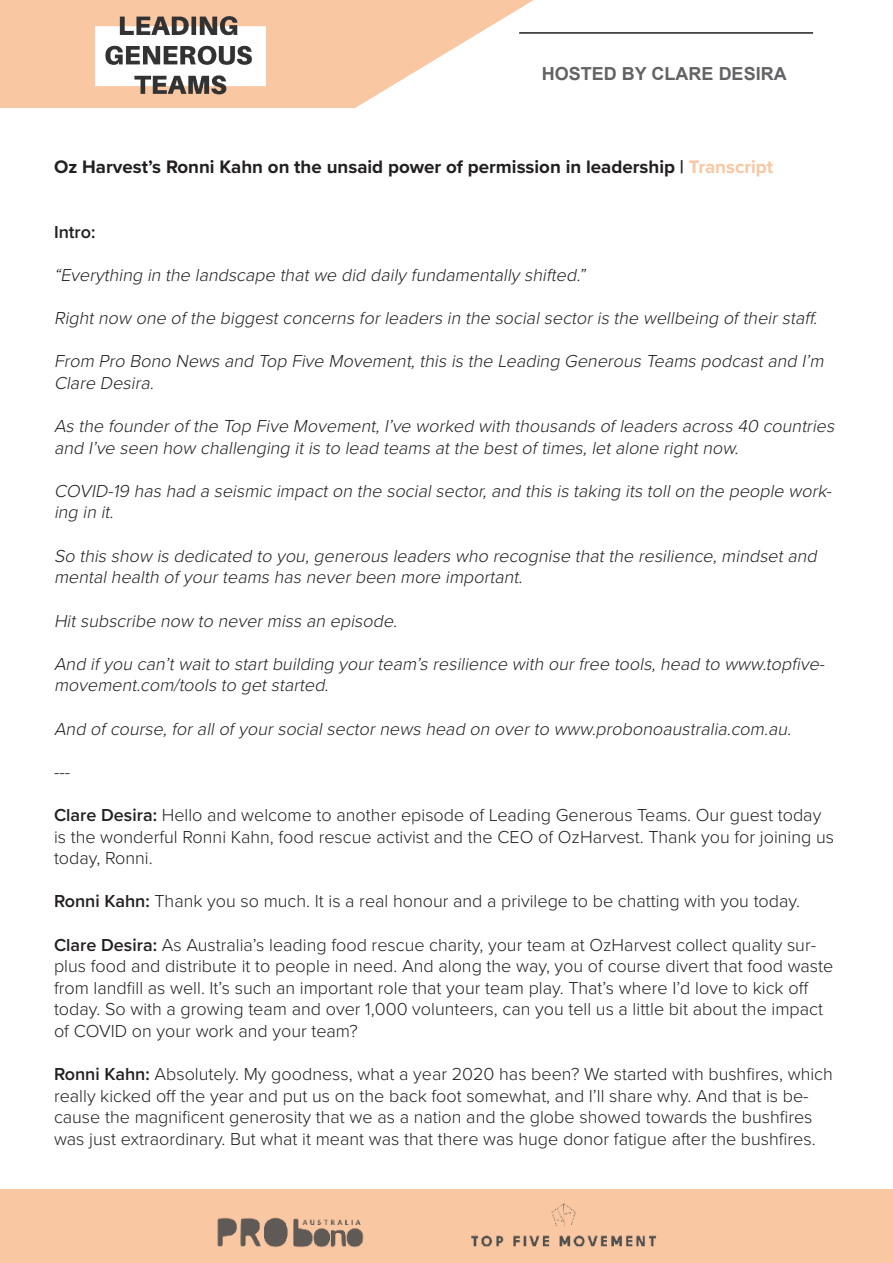
<style>
.page{position:relative;width:893px;height:1263px;background:#fff}
.page>*{position:absolute;margin:0;border:0;box-sizing:border-box;transform-origin:0 0}
.t1{font:700 18.75px "Proxima Nova";color:#231f20}
.t2{font:300 18px/21.6px "Proxima Nova";color:#231f20}
.t3{font:italic 300 18px/21.6px "Proxima Nova";color:#231f20}
.t4{font:700 18px "Arial";color:#636366}
.t5{font:600 18px "Proxima Nova";color:#231f20}
.s1{color:#f9c7a1}
.s2{font-weight:600}
</style>
<div class="page">
<div style="left:0;top:0;width:355px;height:108px;background:#f9c7a1"></div>
<div style="left:0;top:1189px;width:893px;height:74px;background:#f9c7a1"></div>
<img style="left:95px;top:16px;width:171px;height:79px">
<img style="left:471px;top:1203px;width:186px;height:44px">
<svg style="left:355px;top:0;width:179px;height:108px"></svg>
<img style="left:217px;top:1217px;width:147px;height:31px">
<hr style="left:519px;top:32px;width:294px;height:2px;background:#231f20">
<p class="t4" style="left:542px;top:62px;width:246px">HOSTED BY CLARE DESIRA</p>
<p class="t1" style="left:54px;top:155px;width:721px">Oz Harvest’s Ronni Kahn on the unsaid power of permission in leadership | <span class="s1">Transcript</span></p>
<p class="t5" style="left:54px;top:218px;width:43px">Intro:</p>
<p class="t3" style="left:54px;top:263px;width:537px">“Everything in the landscape thatwe did daily fundamentally shifted.”</p>
<p class="t3" style="left:54px;top:306px;width:769px">Rightnow one ofthe biggestconcerns forleaders in the socialsectoris the wellbeing oftheirstaff.</p>
<p class="t3" style="left:54px;top:349px;width:775px">From Pro Bono News and Top Five Movement,this is the Leading Generous Teams podcastand I’m<br>Clare Desira.</p>
<p class="t3" style="left:54px;top:414px;width:786px">As the founderofthe Top Five Movement,I’ve worked with thousands ofleaders across 40 countries and I’ve seen how challenging itis to lead teams atthe bestoftimes,letalone rightnow.</p>
<p class="t3" style="left:54px;top:479px;width:783px">COVID-19 has had a seismic impacton the socialsector,and this is taking its tollon the people work&shy;ing in it.</p>
<p class="t3" style="left:54px;top:544px;width:769px">So this show is dedicated to you,generous leaders who recognise thatthe resilience,mindsetand mentalhealth ofyourteams has neverbeen more important.</p>
<p class="t3" style="left:54px;top:609px;width:349px">Hitsubscribe now to nevermiss an episode.</p>
<p class="t3" style="left:54px;top:652px;width:776px">And ifyou can’twaitto startbuilding yourteam’s resilience with ourfree tools,head to www.topfive&shy;movement.com/tools to getstarted.</p>
<p class="t3" style="left:54px;top:717px;width:743px">And ofcourse,forallofyoursocialsectornews head on overto www.probonoaustralia.com.au.</p>
<p class="t2" style="left:54px;top:760px;width:18px">---</p>
<p class="t2" style="left:54px;top:803px;width:782px"><span class="s2">Clare Desira:</span> Hello and welcome to another episode of Leading Generous Teams. Our guest today is the wonderful Ronni Kahn, food rescue activist and the CEO of OzHarvest. Thank you for joining us today, Ronni.</p>
<p class="t2" style="left:54px;top:889px;width:748px"><span class="s2">Ronni Kahn:</span> Thank you so much. It is a real honour and a privilege to be chatting with you today.</p>
<p class="t2" style="left:54px;top:933px;width:781px"><span class="s2">Clare Desira:</span> As Australia’s leading food rescue charity, your team at OzHarvest collect quality sur&shy;plus food and distribute it to people in need. And along the way, you of course divert that food waste from landfill as well. It’s such an important role that your team play. That’s where I’d love to kick off today. So with a growing team and over 1,000 volunteers, can you tell us a little bit about the impact of COVID on your work and your team?</p>
<p class="t2" style="left:54px;top:1062px;width:780px"><span class="s2">Ronni Kahn:</span> Absolutely. My goodness, what a year 2020 has been? We started with bushfires, which really kicked off the year and put us on the back foot somewhat, and I’ll share why. And that is be&shy;cause the magnificent generosity that we as a nation and the globe showed towards the bushfires was just extraordinary. But what it meant was that there was huge donor fatigue after the bushfires.</p>
</div>
